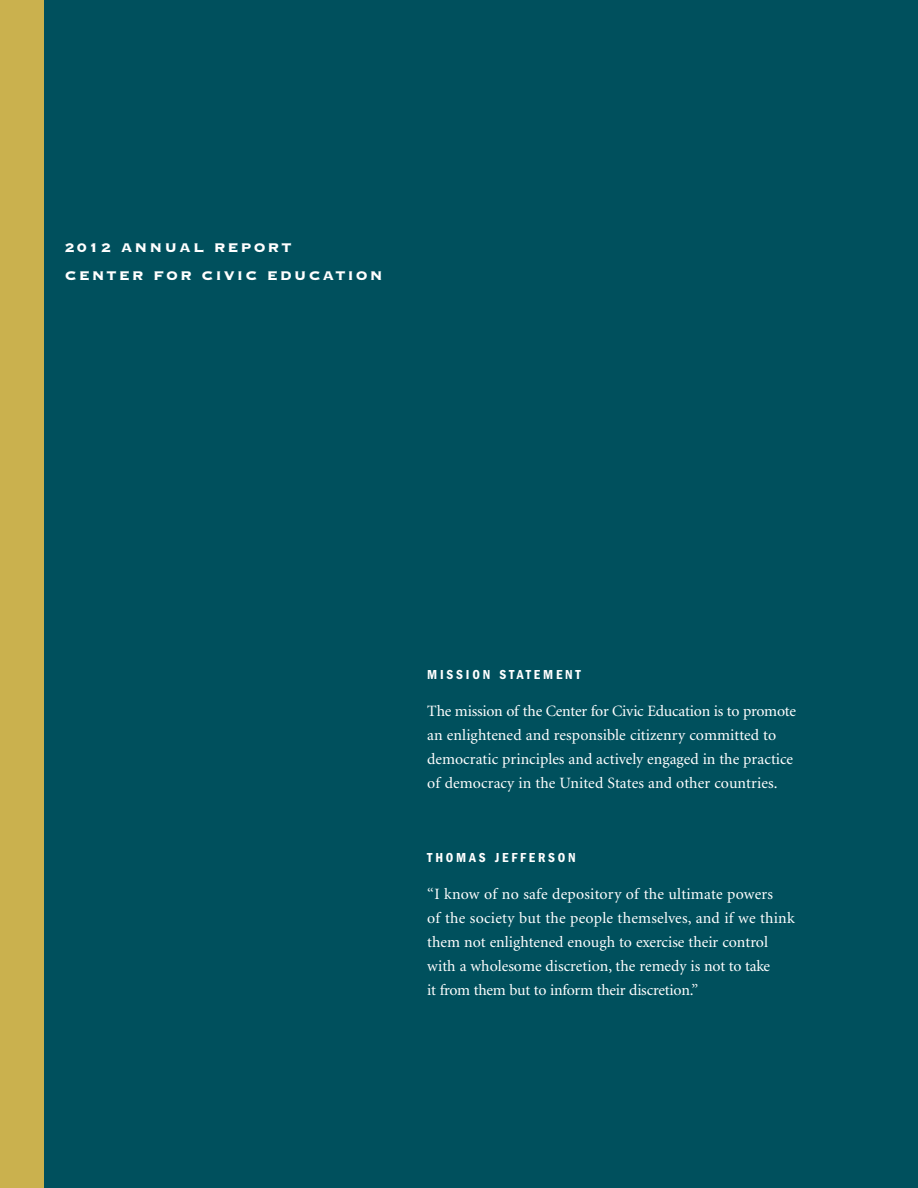
<style>
.page{position:relative;width:918px;height:1188px;background:#fff}
.page>*{position:absolute;margin:0;border:0;box-sizing:border-box;transform-origin:0 0}
.t1{font:16.5px/28.5px "Copperplate Thirty Three BC";letter-spacing:.12em;color:#fff}
.t2{font:15.75px/24px "Minion";color:#fff}
.t3{font:600 condensed 13.5px "Franklin Gothic";letter-spacing:.205em;color:#fff}
</style>
<div class="page">
<div style="left:1px;top:0;width:917px;height:1188px;background:#00505d"></div>
<div style="left:0;top:0;width:43px;height:1188px;background:#cab14e"></div>
<p class="t1" style="left:65px;top:232px;width:319px">2012 ANNUAL REPORT<br>CENTER FOR CIVIC EDUCATION</p>
<p class="t3" style="left:427px;top:670px;width:155px">MISSION STATEMENT</p>
<p class="t2" style="left:427px;top:701px;width:370px">The mission of the Center for Civic Education is to promote an enlightened and responsible citizenry committed to democratic principles and actively engaged in the practice of democracy in the United States and other countries.</p>
<p class="t3" style="left:427px;top:853px;width:150px">THOMAS JEFFERSON</p>
<p class="t2" style="left:427px;top:884px;width:369px">“I know of no safe depository of the ultimate powers<br>of the society but the people themselves, and if we think them not enlightened enough to exercise their control with a wholesome discretion, the remedy is not to take<br>it from them but to inform their discretion.”</p>
</div>
